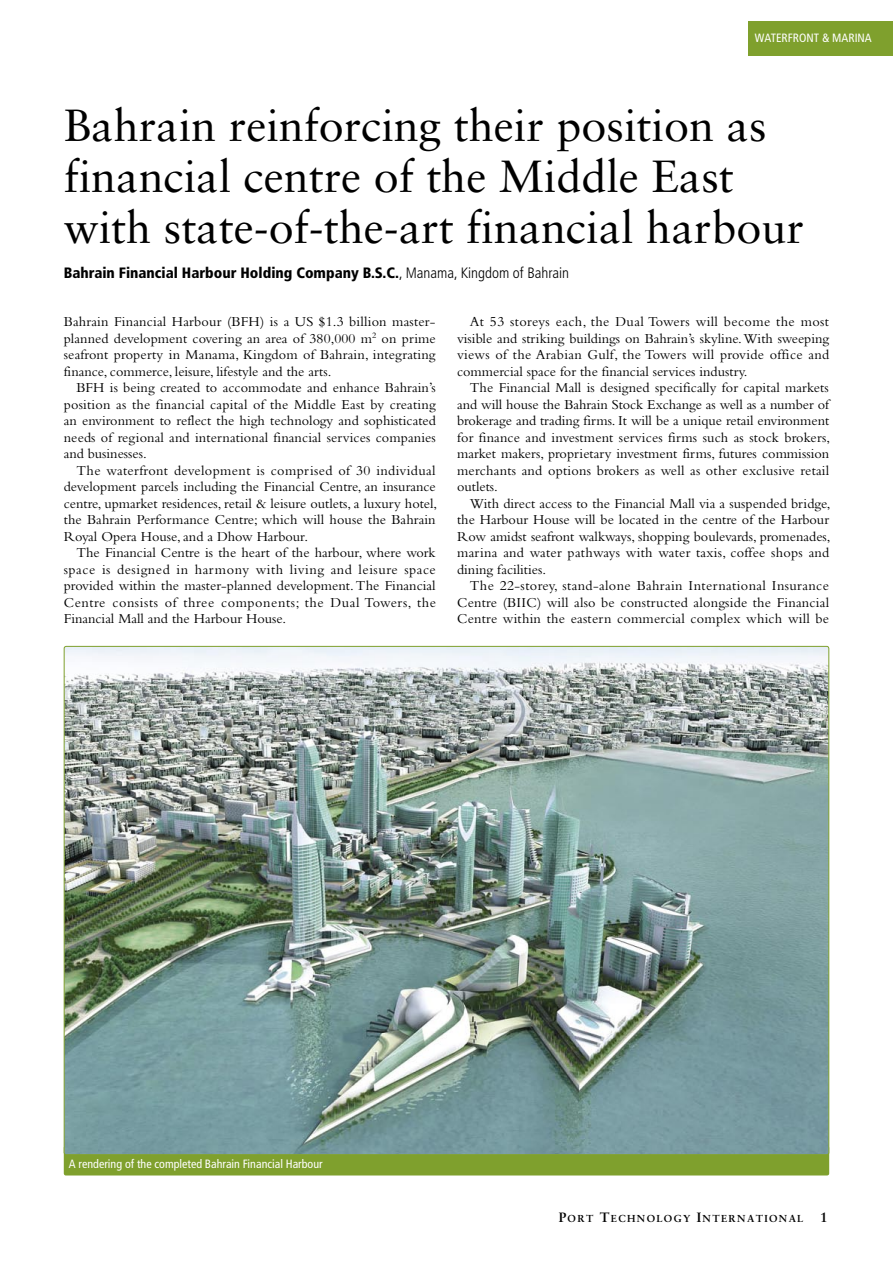
<style>
.page{position:relative;width:893px;height:1263px;background:#fff}
.page>*{position:absolute;margin:0;border:0;box-sizing:border-box;transform-origin:0 0}
.t1{font:45px/51px "Sabon";color:#000}
.t2{font:900 condensed 15px "Frutiger";color:#000}
.t3{font:14.25px/16.5px "Bembo";color:#000;text-align:justify}
.t4{font:condensed 12px "Frutiger";color:#fff}
.t5{font:700 10.2px "Sabon";letter-spacing:.135em;color:#000}
.s1{font-weight:300}
.s2{font-size:13.5px}
</style>
<div class="page">
<div style="left:748px;top:21px;width:145px;height:34px;background:#7fa02d"></div>
<div style="left:64px;top:1154px;width:765px;height:21px;background:#7fa02d"></div>
<img style="left:63px;top:646px;width:767px;height:508px">
<p class="t4" style="left:755px;top:31px;width:119px">WATERFRONT &amp; MARINA</p>
<h1 class="t1" style="left:64px;top:99px;width:742px">Bahrain reinforcing their position as financial centre of the Middle East with state-of-the-art financial harbour</h1>
<p class="t2" style="left:64px;top:264px;width:507px">Bahrain Financial Harbour Holding Company B.S.C.<span class="s1">, Manama, Kingdom of Bahrain</span></p>
<p class="t3" style="left:64px;top:313px;width:374px">Bahrain Financial Harbour (BFH) is a US $1.3 billion master&shy;planned development covering an area of 380,000 m<sup>2</sup> on prime seafront property in Manama, Kingdom of Bahrain, integrating finance, commerce, leisure, lifestyle and the arts.</p>
<p class="t3" style="left:64px;top:379px;width:374px;text-indent:13px">BFH is being created to accommodate and enhance Bahrain’s position as the financial capital of the Middle East by creating an environment to reflect the high technology and sophisticated needs of regional and international financial services companies and businesses.</p>
<p class="t3" style="left:64px;top:462px;width:375px;text-indent:13px">The waterfront development is comprised of 30 individual development parcels including the Financial Centre, an insurance centre, upmarket residences, retail &amp; leisure outlets, a luxury hotel, the Bahrain Performance Centre; which will house the Bahrain Royal Opera House, and a Dhow Harbour.</p>
<p class="t3" style="left:64px;top:544px;width:374px;text-indent:13px">The Financial Centre is the heart of the harbour, where work space is designed in harmony with living and leisure space provided within the master-planned development. The Financial Centre consists of three components; the Dual Towers, the Financial Mall and the Harbour House.</p>
<p class="t3" style="left:457px;top:313px;width:374px;text-indent:13px">At 53 storeys each, the Dual Towers will become the most visible and striking buildings on Bahrain’s skyline. With sweeping views of the Arabian Gulf, the Towers will provide office and commercial space for the financial services industry.</p>
<p class="t3" style="left:457px;top:379px;width:375px;text-indent:13px">The Financial Mall is designed specifically for capital markets and will house the Bahrain Stock Exchange as well as a number of brokerage and trading firms. It will be a unique retail environment for finance and investment services firms such as stock brokers, market makers, proprietary investment firms, futures commission merchants and options brokers as well as other exclusive retail outlets.</p>
<p class="t3" style="left:457px;top:495px;width:375px;text-indent:13px">With direct access to the Financial Mall via a suspended bridge, the Harbour House will be located in the centre of the Harbour Row amidst seafront walkways, shopping boulevards, promenades, marina and water pathways with water taxis, coffee shops and dining facilities.</p>
<p class="t3" style="left:457px;top:577px;width:373px;text-indent:13px">The 22-storey, stand-alone Bahrain International Insurance Centre (BIIC) will also be constructed alongside the Financial Centre within the eastern commercial complex which will be</p>
<p class="t4" style="left:69px;top:1157px;width:255px">A rendering of the completed Bahrain Financial Harbour</p>
<p class="t5" style="left:559px;top:1212px;width:270px"><span class="s2">P</span>ORT <span class="s2">T</span>ECHNOLOGY <span class="s2">I</span>NTERNATIONAL <span class="s2">1</span></p>
</div>
